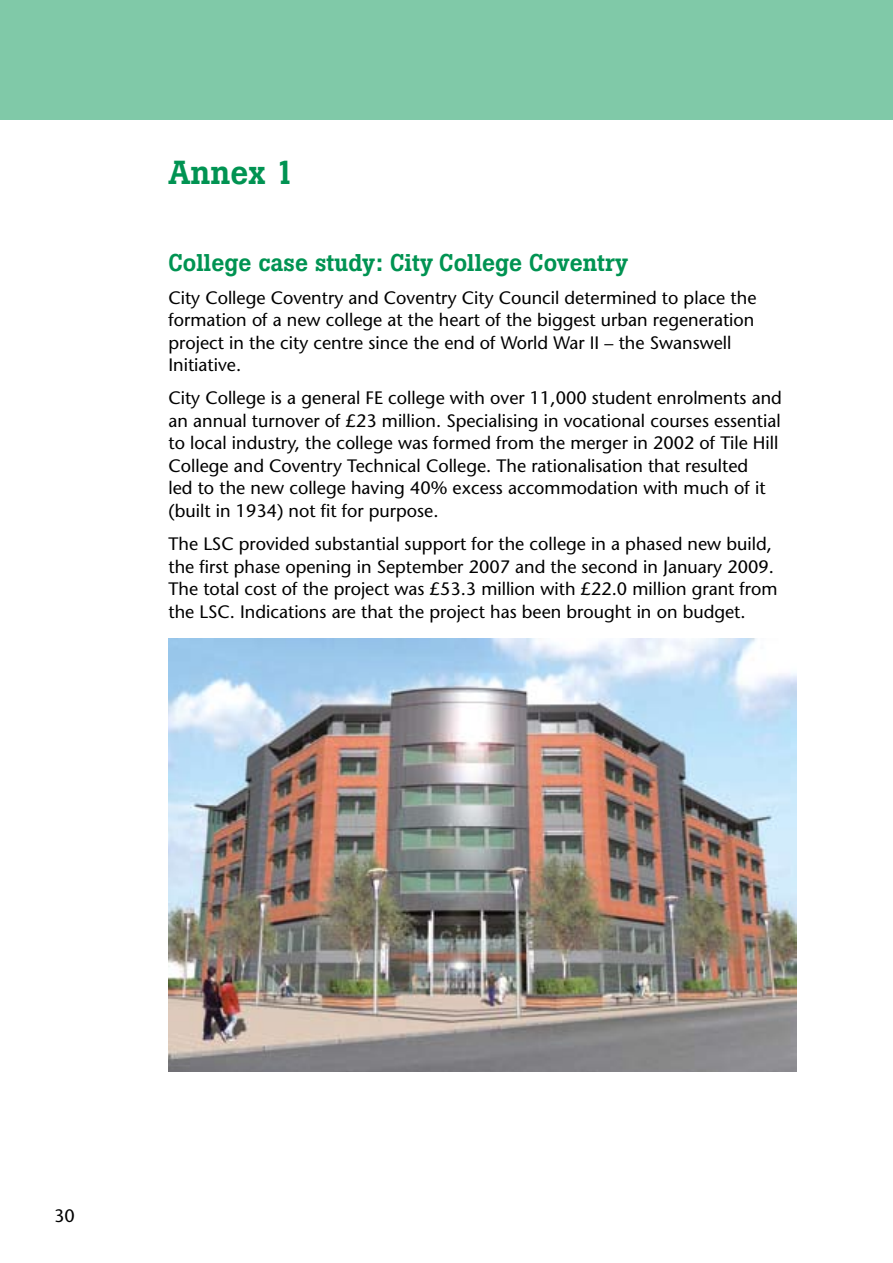
<style>
.page{position:relative;width:893px;height:1263px;background:#fff}
.page>*{position:absolute;margin:0;border:0;box-sizing:border-box;transform-origin:0 0}
.t1{font:500 33px "Boton BQ";color:#009352}
.t2{font:500 24px "Boton BQ";color:#009352}
.t3{font:18px/22.5px "Stone Sans";color:#000}
</style>
<div class="page">
<div style="left:0;top:0;width:893px;height:119px;background:#80c9a8"></div>
<img style="left:168px;top:639px;width:628px;height:433px">
<h1 class="t1" style="left:168px;top:153px;width:128px">Annex 1</h1>
<h2 class="t2" style="left:168px;top:248px;width:461px">College case study: City College Coventry</h2>
<p class="t3" style="left:168px;top:286px;width:589px">City College Coventry and Coventry City Council determined to place the formation of a new college at the heart of the biggest urban regeneration project in the city centre since the end of World War II – the Swanswell Initiative.</p>
<p class="t3" style="left:168px;top:387px;width:615px">City College is a general FE college with over 11,000 student enrolments and an annual turnover of £23 million. Specialising in vocational courses essential to local industry, the college was formed from the merger in 2002 of Tile Hill College and Coventry Technical College. The rationalisation that resulted<br>led to the new college having 40% excess accommodation with much of it (built in 1934) not fit for purpose.</p>
<p class="t3" style="left:168px;top:532px;width:611px">The LSC provided substantial support for the college in a phased new build, the first phase opening in September 2007 and the second in January 2009.<br>The total cost of the project was £53.3 million with £22.0 million grant from the LSC. Indications are that the project has been brought in on budget.</p>
<p class="t3" style="left:54px;top:1205px;width:22px">30</p>
</div>
